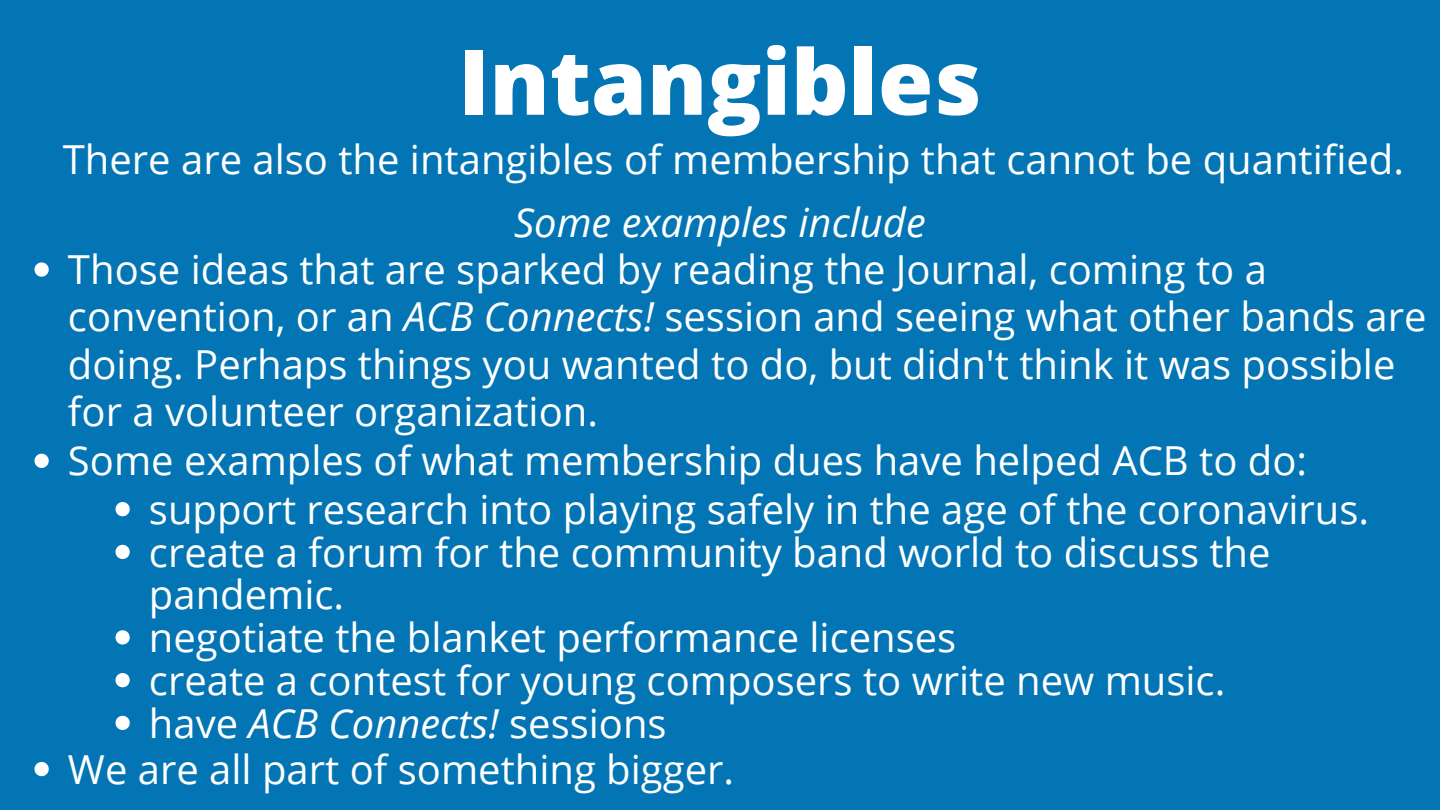
<style>
.page{position:relative;width:1440px;height:810px;background:#0375b4}
.page>*{position:absolute;margin:0;border:0;box-sizing:border-box;transform-origin:0 0}
.t1{font:800 90px "Open Sans";color:#fff}
.t2{font:40px/47.2px "Open Sans";color:#fff}
.t3{font:italic 40px "Open Sans";color:#fff}
.s1{font-style:italic}
</style>
<div class="page">
<svg style="left:34px;top:262px;width:15px;height:15px"></svg>
<svg style="left:34px;top:454px;width:15px;height:14px"></svg>
<svg style="left:34px;top:762px;width:15px;height:14px"></svg>
<svg style="left:116px;top:502px;width:14px;height:14px"></svg>
<svg style="left:116px;top:545px;width:14px;height:14px"></svg>
<svg style="left:116px;top:630px;width:14px;height:15px"></svg>
<svg style="left:116px;top:673px;width:14px;height:14px"></svg>
<svg style="left:116px;top:716px;width:14px;height:14px"></svg>
<h1 class="t1" style="left:458px;top:19px;width:525px">Intangibles</h1>
<p class="t2" style="left:63px;top:135px;width:1343px">There are also the intangibles of membership that cannot be quantified.</p>
<p class="t3" style="left:514px;top:194px;width:413px">Some examples include</p>
<p class="t2" style="left:68px;top:245px;width:1360px">Those ideas that are sparked by reading the Journal, coming to a convention, or an <span class="s1">ACB Connects!</span> session and seeing what other bands are doing. Perhaps things you wanted to do, but didn't think it was possible for a volunteer organization.</p>
<p class="t2" style="left:68px;top:436px;width:1241px">Some examples of what membership dues have helped ACB to do:</p>
<p class="t2" style="left:149px;top:485px;width:1222px">support research into playing safely in the age of the coronavirus.</p>
<p class="t2" style="left:149px;top:530px;width:1123px;line-height:42.8px">create a forum for the community band world to discuss the pandemic.</p>
<p class="t2" style="left:149px;top:613px;width:809px">negotiate the blanket performance licenses</p>
<p class="t2" style="left:149px;top:656px;width:1078px">create a contest for young composers to write new music.</p>
<p class="t2" style="left:149px;top:698px;width:519px">have <span class="s1">ACB Connects!</span> sessions</p>
<p class="t2" style="left:68px;top:745px;width:668px">We are all part of something bigger.</p>
</div>
